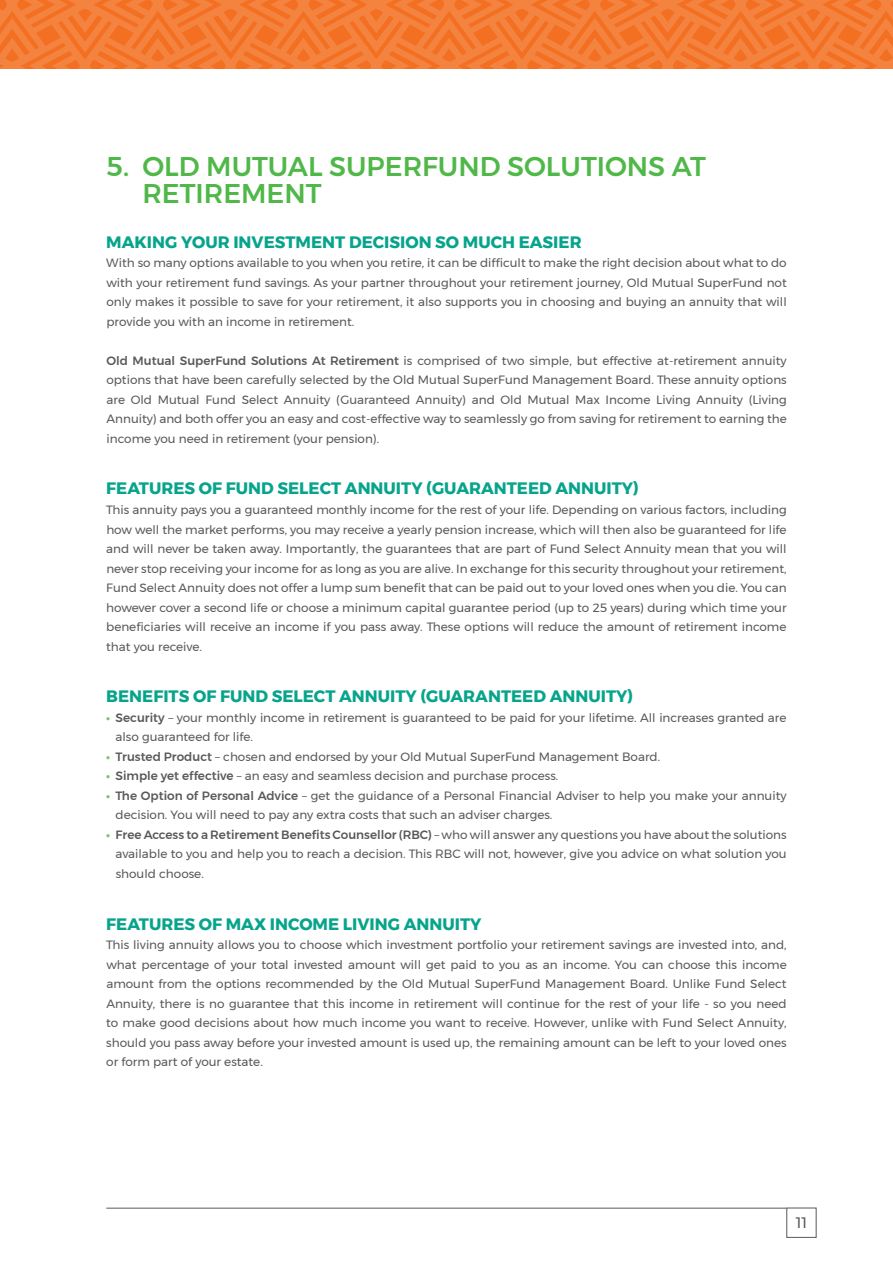
<style>
.page{position:relative;width:893px;height:1263px;background:#fff}
.page>*{position:absolute;margin:0;border:0;box-sizing:border-box;transform-origin:0 0}
.t1{font:500 27px/27px "Montserrat";color:#50b848}
.t2{font:700 16.5px "Montserrat";color:#07a48c}
.t3{font:15.15px "Montserrat";color:#58595b}
.t4{font:12px/19.5px "Montserrat";color:#58595b;text-align:justify}
.s1{font-weight:500}
.s2{font-weight:700;color:#79c366}
</style>
<div class="page">
<svg style="left:0;top:0;width:893px;height:68px;background:#f37b33"></svg>
<hr style="left:106px;top:1208px;width:680px;height:1px;background:#58595b">
<div style="left:786px;top:1208px;width:30px;height:30px;border:1px solid #58595b"></div>
<h1 class="t1" style="left:142px;top:152px;width:565px;text-indent:-36px">5. OLD MUTUAL SUPERFUND SOLUTIONS AT<br>RETIREMENT</h1>
<h2 class="t2" style="left:106px;top:229px;width:477px">MAKING YOUR INVESTMENT DECISION SO MUCH EASIER</h2>
<p class="t4" style="left:106px;top:253px;width:682px">With so many options available to you when you retire, it can be difficult to make the right decision about what to do with your retirement fund savings. As your partner throughout your retirement journey, Old Mutual SuperFund not only makes it possible to save for your retirement, it also supports you in choosing and buying an annuity that will provide you with an income in retirement.</p>
<p class="t4" style="left:106px;top:351px;width:682px"><span class="s1">Old Mutual SuperFund Solutions At Retirement</span> is comprised of two simple, but effective at-retirement annuity options that have been carefully selected by the Old Mutual SuperFund Management Board. These annuity options are Old Mutual Fund Select Annuity (Guaranteed Annuity) and Old Mutual Max Income Living Annuity (Living Annuity) and both offer you an easy and cost-effective way to seamlessly go from saving for retirement to earning the income you need in retirement (your pension).</p>
<h2 class="t2" style="left:106px;top:475px;width:534px">FEATURES OF FUND SELECT ANNUITY (GUARANTEED ANNUITY)</h2>
<p class="t4" style="left:106px;top:500px;width:682px">This annuity pays you a guaranteed monthly income for the rest of your life. Depending on various factors, including how well the market performs, you may receive a yearly pension increase, which will then also be guaranteed for life and will never be taken away. Importantly, the guarantees that are part of Fund Select Annuity mean that you will never stop receiving your income for as long as you are alive. In exchange for this security throughout your retirement, Fund Select Annuity does not offer a lump sum benefit that can be paid out to your loved ones when you die. You can however cover a second life or choose a minimum capital guarantee period (up to 25 years) during which time your beneficiaries will receive an income if you pass away. These options will reduce the amount of retirement income that you receive.</p>
<h2 class="t2" style="left:106px;top:683px;width:528px">BENEFITS OF FUND SELECT ANNUITY (GUARANTEED ANNUITY)</h2>
<p class="t4" style="left:116px;top:708px;width:673px;text-indent:-9px"><span class="s2">•</span> <span class="s1">Security</span> – your monthly income in retirement is guaranteed to be paid for your lifetime. All increases granted are also guaranteed for life.</p>
<p class="t4" style="left:106px;top:747px;width:556px"><span class="s2">•</span> <span class="s1">Trusted Product</span> – chosen and endorsed by your Old Mutual SuperFund Management Board.</p>
<p class="t4" style="left:106px;top:766px;width:454px"><span class="s2">•</span> <span class="s1">Simple yet effective</span> – an easy and seamless decision and purchase process.</p>
<p class="t4" style="left:116px;top:786px;width:673px;text-indent:-9px"><span class="s2">•</span> <span class="s1">The Option of Personal Advice</span> – get the guidance of a Personal Financial Adviser to help you make your annuity decision. You will need to pay any extra costs that such an adviser charges.</p>
<p class="t4" style="left:116px;top:825px;width:673px;text-indent:-9px"><span class="s2">•</span> <span class="s1">Free Access to a Retirement Benefits Counsellor (RBC)</span> – who will answer any questions you have about the solutions available to you and help you to reach a decision. This RBC will not, however, give you advice on what solution you should choose.</p>
<h2 class="t2" style="left:106px;top:910px;width:377px">FEATURES OF MAX INCOME LIVING ANNUITY</h2>
<p class="t4" style="left:106px;top:935px;width:682px">This living annuity allows you to choose which investment portfolio your retirement savings are invested into, and, what percentage of your total invested amount will get paid to you as an income. You can choose this income amount from the options recommended by the Old Mutual SuperFund Management Board. Unlike Fund Select Annuity, there is no guarantee that this income in retirement will continue for the rest of your life - so you need to make good decisions about how much income you want to receive. However, unlike with Fund Select Annuity, should you pass away before your invested amount is used up, the remaining amount can be left to your loved ones or form part of your estate.</p>
<p class="t3" style="left:796px;top:1211px;width:13px">11</p>
</div>
